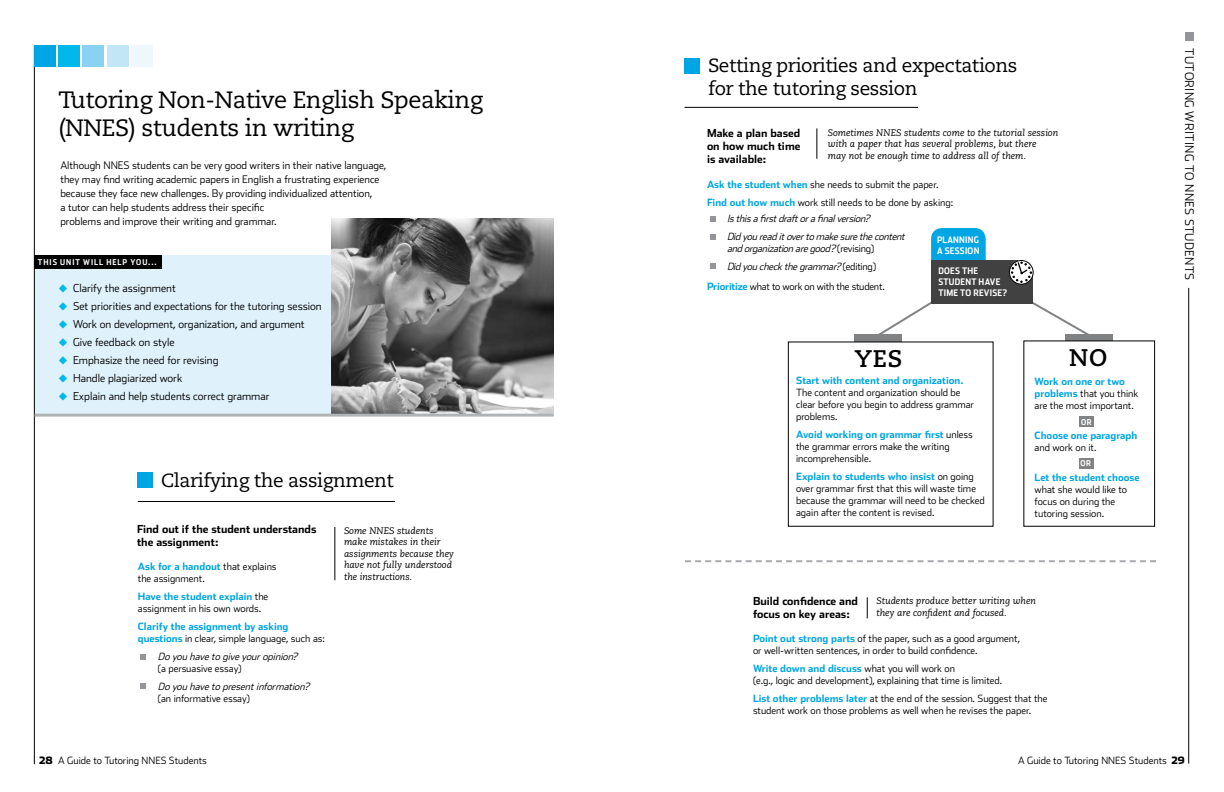
<style>
.page{position:relative;width:1224px;height:792px;background:#fff}
.page>*{position:absolute;margin:0;border:0;box-sizing:border-box;transform-origin:0 0}
.t1{font:700 24px "Caecilia";color:#000}
.t2{font:23.6px/27.2px "Caecilia";letter-spacing:-.02em;color:#000}
.t3{font:19.1px/22.9px "Caecilia";letter-spacing:-.02em;color:#000}
.t4{font:300 12px "Stainless";color:#000}
.t5{font:300 11px "Stainless";color:#000}
.t6{font:700 11px/13.4px "Stainless";color:#000}
.t7{font:300 10.5px/14px "Stainless";color:#000}
.t8{font:300 10px/12px "Stainless";color:#000}
.t9{font:italic 300 10px/18px "Stainless";color:#000}
.t10{font:700 10px/12px "Stainless";color:#00a5e3}
.t11{font:300 10px "Stainless";letter-spacing:-.02em;color:#000}
.t12{font:italic 9.5px/11.5px "Caecilia";color:#000}
.t13{font:700 9px/11px "Stainless Cond";letter-spacing:.03em;color:#fff}
.t14{font:700 8px "Stainless Cond";letter-spacing:.12em;color:#fff}
.s1{color:#00b9ea}
.s2{font-weight:700;color:#00a5e3}
.s3{font-weight:300;color:#000}
.s4{font-style:normal}
.s5{font-weight:900}
</style>
<div class="page">
<div style="left:1185px;top:32px;width:9px;height:9px;background:#939598"></div>
<hr style="left:1188px;top:288px;width:1px;height:476px;background:#000">
<hr style="left:685px;top:107px;width:233px;height:1px;background:#000">
<div style="left:684px;top:58px;width:15px;height:16px;background:#00a5e3"></div>
<hr style="left:817px;top:128px;width:1px;height:31px;background:#000">
<svg style="left:685px;top:560px;width:471px;height:2px"></svg>
<svg style="left:710px;top:216px;width:6px;height:6px"></svg>
<svg style="left:710px;top:234px;width:6px;height:6px"></svg>
<svg style="left:710px;top:263px;width:6px;height:6px"></svg>
<svg style="left:1033px;top:302px;width:56px;height:32px"></svg>
<svg style="left:878px;top:302px;width:53px;height:32px"></svg>
<div style="left:931px;top:228px;width:55px;height:46px;background:#00a5e3;border-radius:11px"></div>
<svg style="left:1065px;top:334px;width:48px;height:7px"></svg>
<div style="left:854px;top:334px;width:48px;height:12px;background:#808284"></div>
<svg style="left:1070px;top:335px;width:36px;height:6px"></svg>
<div style="left:931px;top:260px;width:102px;height:44px;background:#414142"></div>
<div style="left:788px;top:342px;width:205px;height:184px;background:#fff"></div>
<div style="left:1018px;top:252px;width:21px;height:19px;background:#fff"></div>
<div style="left:1009px;top:260px;width:24px;height:25px;border:1px solid #000;border-radius:50%"></div>
<svg style="left:1011px;top:261px;width:21px;height:22px"></svg>
<div style="left:1080px;top:416px;width:14px;height:11px;background:#808284"></div>
<div style="left:1079px;top:458px;width:14px;height:11px;background:#808284"></div>
<svg style="left:867px;top:597px;width:1px;height:21px"></svg>
<div style="left:35px;top:255px;width:322px;height:159px;background:#dff2fb"></div>
<hr style="left:34px;top:46px;width:1px;height:718px;background:#000">
<div style="left:34px;top:255px;width:128px;height:14px;background:#000"></div>
<img style="left:332px;top:218px;width:222px;height:196px">
<hr style="left:35px;top:414px;width:519px;height:3px;background:#b1b4b6">
<hr style="left:138px;top:501px;width:257px;height:1px;background:#000">
<div style="left:137px;top:472px;width:16px;height:15px;background:#00a5e3"></div>
<hr style="left:335px;top:527px;width:1px;height:53px;background:#000">
<svg style="left:140px;top:654px;width:6px;height:6px"></svg>
<svg style="left:140px;top:683px;width:6px;height:6px"></svg>
<div style="left:58px;top:45px;width:22px;height:22px;background:#00b9ea"></div>
<div style="left:34px;top:45px;width:22px;height:22px;background:#00a5e3"></div>
<div style="left:83px;top:45px;width:21px;height:22px;background:#8ad2f2"></div>
<div style="left:107px;top:45px;width:21px;height:22px;background:#c3e6f7"></div>
<div style="left:131px;top:45px;width:22px;height:22px;background:#edf7fc"></div>
<h2 class="t2" style="left:58px;top:87px;width:426px">Tutoring Non-Native English Speaking (NNES) students in writing</h2>
<p class="t7" style="left:60px;top:159px;width:328px">Although NNES students can be very good writers in their native language, they may find writing academic papers in English a frustrating experience because they face new challenges. By providing individualized attention,<br>a tutor can help students address their specific<br>problems and improve their writing and grammar.</p>
<p class="t14" style="left:38px;top:257px;width:120px">THIS UNIT WILL HELP YOU...</p>
<p class="t5" style="left:58px;top:282px;width:119px"><span class="s1">◆</span> Clarify the assignment</p>
<p class="t5" style="left:58px;top:300px;width:265px"><span class="s1">◆</span> Set priorities and expectations for the tutoring session</p>
<p class="t5" style="left:58px;top:318px;width:248px"><span class="s1">◆</span> Work on development, organization, and argument</p>
<p class="t5" style="left:58px;top:336px;width:118px"><span class="s1">◆</span> Give feedback on style</p>
<p class="t5" style="left:58px;top:354px;width:162px"><span class="s1">◆</span> Emphasize the need for revising</p>
<p class="t5" style="left:58px;top:372px;width:126px"><span class="s1">◆</span> Handle plagiarized work</p>
<p class="t5" style="left:58px;top:390px;width:213px"><span class="s1">◆</span> Explain and help students correct grammar</p>
<h3 class="t3" style="left:161px;top:469px;width:234px">Clarifying the assignment</h3>
<p class="t6" style="left:137px;top:523px;width:181px;line-height:13px">Find out if the student understands the assignment:</p>
<p class="t8" style="left:138px;top:560px;width:140px"><span class="s2">Ask for a handout</span> that explains the assignment.</p>
<p class="t8" style="left:138px;top:590px;width:132px"><span class="s2">Have the student explain</span> the assignment in his own words.</p>
<p class="t10" style="left:138px;top:620px;width:189px">Clarify the assignment by asking questions <span class="s3">in clear, simple language, such as:</span></p>
<p class="t9" style="left:158px;top:647px;width:144px">Do you haveto giveyouropinion?</p>
<p class="t8" style="left:158px;top:662px;width:85px">(a persuasive essay)</p>
<p class="t9" style="left:158px;top:677px;width:155px">Do you haveto presentinformation?</p>
<p class="t8" style="left:158px;top:692px;width:94px">(an informative essay)</p>
<p class="t12" style="left:344px;top:525px;width:111px">Some NNES students make mistakes in their assignments because they have not fully understood the instructions.</p>
<h3 class="t3" style="left:708px;top:54px;width:311px">Setting priorities and expectations for the tutoring session</h3>
<p class="t12" style="left:828px;top:127px;width:232px">Sometimes NNES students come to the tutorial session with a paper that has several problems, but there<br>may not be enough time to address all of them.</p>
<p class="t6" style="left:707px;top:126px;width:95px;text-align:justify">Make a plan based on how much time is available:</p>
<p class="t8" style="left:707px;top:175px;width:248px;line-height:18px"><span class="s2">Ask the student when</span> she needs to submit the paper.<br><span class="s2">Find out how much</span> work still needs to be done by asking:</p>
<p class="t9" style="left:727px;top:209px;width:182px">Isthisafirstdraftorafinalversion?<br>Didyoureaditovertomakesurethecontent</p>
<p class="t9" style="left:727px;top:239px;width:151px">andorganizationaregood?<span class="s4">( r e v i s i n g )<br></span>Didyoucheckthegrammar?<span class="s4">( e d i t i n g )</span></p>
<p class="t11" style="left:707px;top:280px;width:179px"><span class="s2">Prioritize</span> what to work on with the student.</p>
<p class="t13" style="left:937px;top:234px;width:44px">PLANNING<br>A SESSION</p>
<p class="t13" style="left:938px;top:265px;width:70px">DOES THE<br>STUDENT HAVE<br>TIME TO REVISE?</p>
<h1 class="t1" style="left:855px;top:345px;width:49px">Yes</h1>
<p class="t10" style="left:796px;top:374px;width:169px">Start with content and organization.</p>
<p class="t8" style="left:796px;top:387px;width:179px">The content and organization should be clear before you begin to address grammar problems.</p>
<p class="t8" style="left:796px;top:429px;width:178px"><span class="s2">Avoid working on grammar first</span> unless the grammar errors make the writing incomprehensible.</p>
<p class="t8" style="left:796px;top:471px;width:190px"><span class="s2">Explain to students who insist</span> on going over grammar first that this will waste time because the grammar will need to be checked again after the content is revised.</p>
<h1 class="t1" style="left:1069px;top:344px;width:40px">NO</h1>
<p class="t8" style="left:1035px;top:375px;width:105px"><span class="s2">Work on one or two problems</span> that you think are the most important.</p>
<p class="t10" style="left:1035px;top:429px;width:104px">Choose one paragraph</p>
<p class="t8" style="left:1035px;top:441px;width:63px">and work on it.</p>
<p class="t10" style="left:1035px;top:471px;width:107px">Let the student choose</p>
<p class="t8" style="left:1035px;top:483px;width:94px">what she would like to focus on during the tutoring session.</p>
<p class="t14" style="left:1081px;top:417px;width:6px">OR</p>
<p class="t14" style="left:1081px;top:459px;width:6px">OR</p>
<p class="t6" style="left:753px;top:594px;width:107px;line-height:13px">Build confidence and focus on key areas:</p>
<p class="t8" style="left:753px;top:633px;width:269px"><span class="s2">Point out strong parts</span> of the paper, such as a good argument, or well-written sentences, in order to build confidence.</p>
<p class="t8" style="left:753px;top:663px;width:251px"><span class="s2">Write down and discuss</span> what you will work on<br>(e.g., logic and development), explaining that time is limited.</p>
<p class="t8" style="left:753px;top:693px;width:296px"><span class="s2">List other problems later</span> at the end of the session. Suggest that the student work on those problems as well when he revises the paper.</p>
<p class="t12" style="left:876px;top:595px;width:161px">Students produce better writing when they are confident and focused.</p>
<p class="t4" style="left:1197px;top:48px;width:232px;rotate:90deg">tutoringwritingtonnesstudents</p>
<p class="t8" style="left:39px;top:754px;width:169px"><span class="s5">28</span> A Guide to Tutoring NNES Students</p>
<p class="t8" style="left:1018px;top:754px;width:161px">A Guide to Tutoring NNES Students <span class="s5">29</span></p>
</div>
